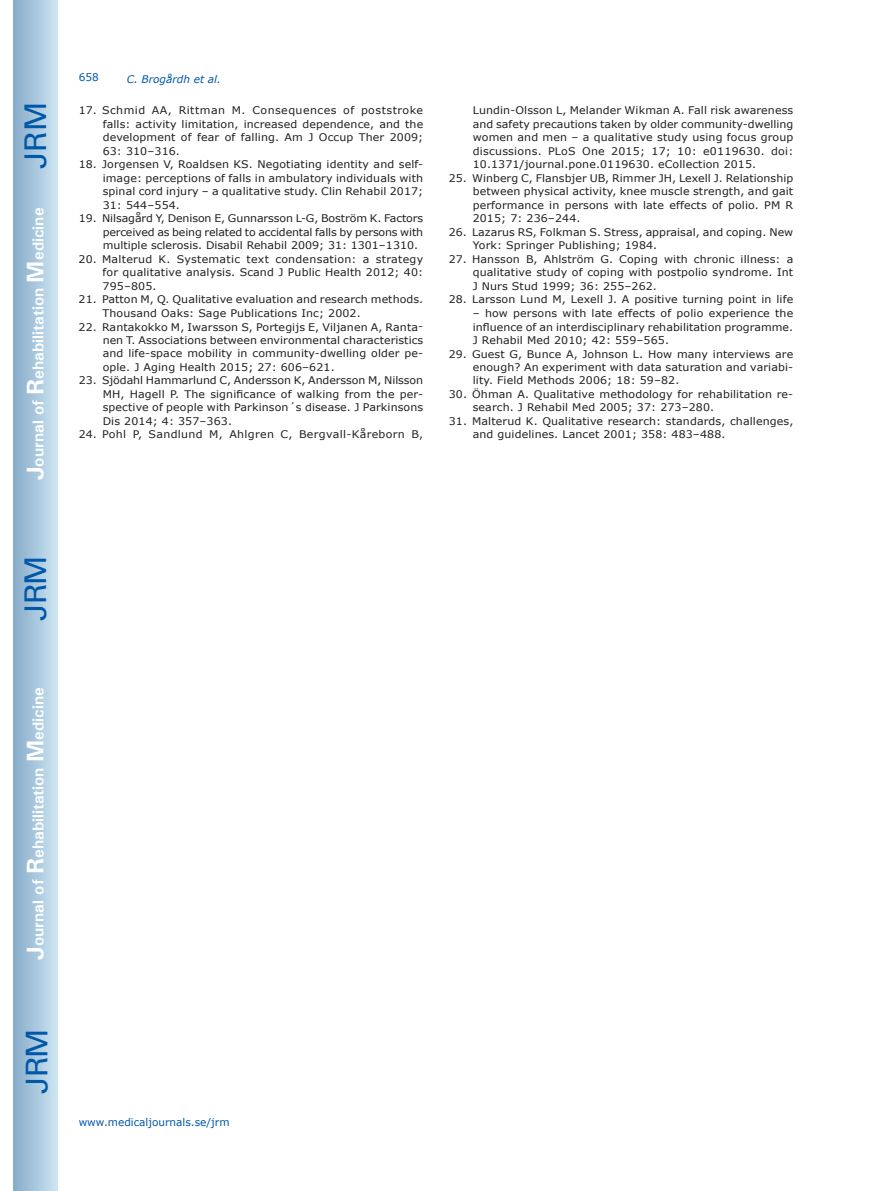
<style>
.page{position:relative;width:872px;height:1191px;background:#fff}
.page>*{position:absolute;margin:0;border:0;box-sizing:border-box;transform-origin:0 0}
.t1{font:30px "Univers";letter-spacing:-.03em;color:#0157a8}
.t2{font:700 15.75px "Univers";color:#fff}
.t3{font:10.5px/13.5px "Verdana";letter-spacing:.01em;color:#231f20;text-align:justify;scale:1.05 1}
.t4{font:10.5px "Verdana";letter-spacing:.03em;color:#231f20;scale:1.05 1}
.t5{font:10.5px "Verdana";color:#0157a8}
.t6{font:italic 10.5px "Verdana";color:#0157a8}
.s1{font-size:24px}
</style>
<div class="page">
<div style="left:14px;top:0;width:43px;height:1191px;background:linear-gradient(to right,#88acca,#cbe5f2)"></div>
<h1 class="t1" style="left:18px;top:169px;width:68px;rotate:-90deg">JRM</h1>
<h2 class="t2" style="left:28px;top:480px;width:274px;rotate:-90deg"><span class="s1">J</span>ournal of <span class="s1">R</span>ehabilitation <span class="s1">M</span>edicine</h2>
<h1 class="t1" style="left:18px;top:620px;width:67px;rotate:-90deg">JRM</h1>
<h2 class="t2" style="left:28px;top:959px;width:274px;rotate:-90deg"><span class="s1">J</span>ournal of <span class="s1">R</span>ehabilitation <span class="s1">M</span>edicine</h2>
<h1 class="t1" style="left:19px;top:1093px;width:67px;rotate:-90deg">JRM</h1>
<p class="t5" style="left:79px;top:70px;width:22px">658</p>
<p class="t6" style="left:127px;top:72px;width:96px">C. Brogårdh et al.</p>
<p class="t3" style="left:103px;top:104px;width:307px;text-indent:-24px">17. Schmid AA, Rittman M. Consequences of poststroke falls: activity limitation, increased dependence, and the development of fear of falling. Am J Occup Ther 2009; 63: 310–316.</p>
<p class="t3" style="left:103px;top:158px;width:307px;text-indent:-24px">18. Jorgensen V, Roaldsen KS. Negotiating identity and self&shy;image: perceptions of falls in ambulatory individuals with spinal cord injury – a qualitative study. Clin Rehabil 2017; 31: 544–554.</p>
<p class="t3" style="left:103px;top:212px;width:307px;text-indent:-24px">19. Nilsagård Y, Denison E, Gunnarsson L-G, Boström K. Factors perceived as being related to accidental falls by persons with multiple sclerosis. Disabil Rehabil 2009; 31: 1301–1310.</p>
<p class="t3" style="left:103px;top:252px;width:307px;text-indent:-24px">20. Malterud K. Systematic text condensation: a strategy for qualitative analysis. Scand J Public Health 2012; 40:<br>795–805.</p>
<p class="t3" style="left:103px;top:293px;width:307px;text-indent:-24px">21. Patton M, Q. Qualitative evaluation and research methods.<br>Thousand Oaks: Sage Publications Inc; 2002.</p>
<p class="t3" style="left:103px;top:320px;width:307px;text-indent:-24px">22. Rantakokko M, Iwarsson S, Portegijs E, Viljanen A, Ranta&shy;nen T. Associations between environmental characteristics and life-space mobility in community-dwelling older pe&shy;ople. J Aging Health 2015; 27: 606–621.</p>
<p class="t3" style="left:103px;top:374px;width:307px;text-indent:-24px">23. Sjödahl Hammarlund C, Andersson K, Andersson M, Nilsson MH, Hagell P. The significance of walking from the per&shy;spective of people with Parkinson´s disease. J Parkinsons Dis 2014; 4: 357–363.</p>
<p class="t4" style="left:79px;top:427px;width:329px">24. Pohl P, Sandlund M, Ahlgren C, Bergvall-Kåreborn B,</p>
<p class="t3" style="left:473px;top:104px;width:307px">Lundin-Olsson L, Melander Wikman A. Fall risk awareness and safety precautions taken by older community-dwelling women and men – a qualitative study using focus group discussions. PLoS One 2015; 17; 10: e0119630. doi:<br>10.1371/journal.pone.0119630. eCollection 2015.</p>
<p class="t3" style="left:473px;top:171px;width:307px;text-indent:-24px">25. Winberg C, Flansbjer UB, Rimmer JH, Lexell J. Relationship between physical activity, knee muscle strength, and gait performance in persons with late effects of polio. PM R 2015; 7: 236–244.</p>
<p class="t3" style="left:473px;top:225px;width:307px;text-indent:-24px">26. Lazarus RS, Folkman S. Stress, appraisal, and coping. New<br>York: Springer Publishing; 1984.</p>
<p class="t3" style="left:473px;top:252px;width:307px;text-indent:-24px">27. Hansson B, Ahlström G. Coping with chronic illness: a qualitative study of coping with postpolio syndrome. Int J Nurs Stud 1999; 36: 255–262.</p>
<p class="t3" style="left:449px;top:293px;width:330px">28. Larsson Lund M, Lexell J. A positive turning point in life</p>
<p class="t3" style="left:473px;top:306px;width:307px">– how persons with late effects of polio experience the influence of an interdisciplinary rehabilitation programme.<br>J Rehabil Med 2010; 42: 559–565.</p>
<p class="t3" style="left:473px;top:347px;width:307px;text-indent:-24px">29. Guest G, Bunce A, Johnson L. How many interviews are enough? An experiment with data saturation and variabi&shy;lity. Field Methods 2006; 18: 59–82.</p>
<p class="t3" style="left:473px;top:387px;width:307px;text-indent:-24px">30. Öhman A. Qualitative methodology for rehabilitation re&shy;search. J Rehabil Med 2005; 37: 273–280.</p>
<p class="t3" style="left:473px;top:414px;width:307px;text-indent:-24px">31. Malterud K. Qualitative research: standards, challenges, and guidelines. Lancet 2001; 358: 483–488.</p>
<p class="t5" style="left:79px;top:1114px;width:152px">www.medicaljournals.se/jrm</p>
</div>
